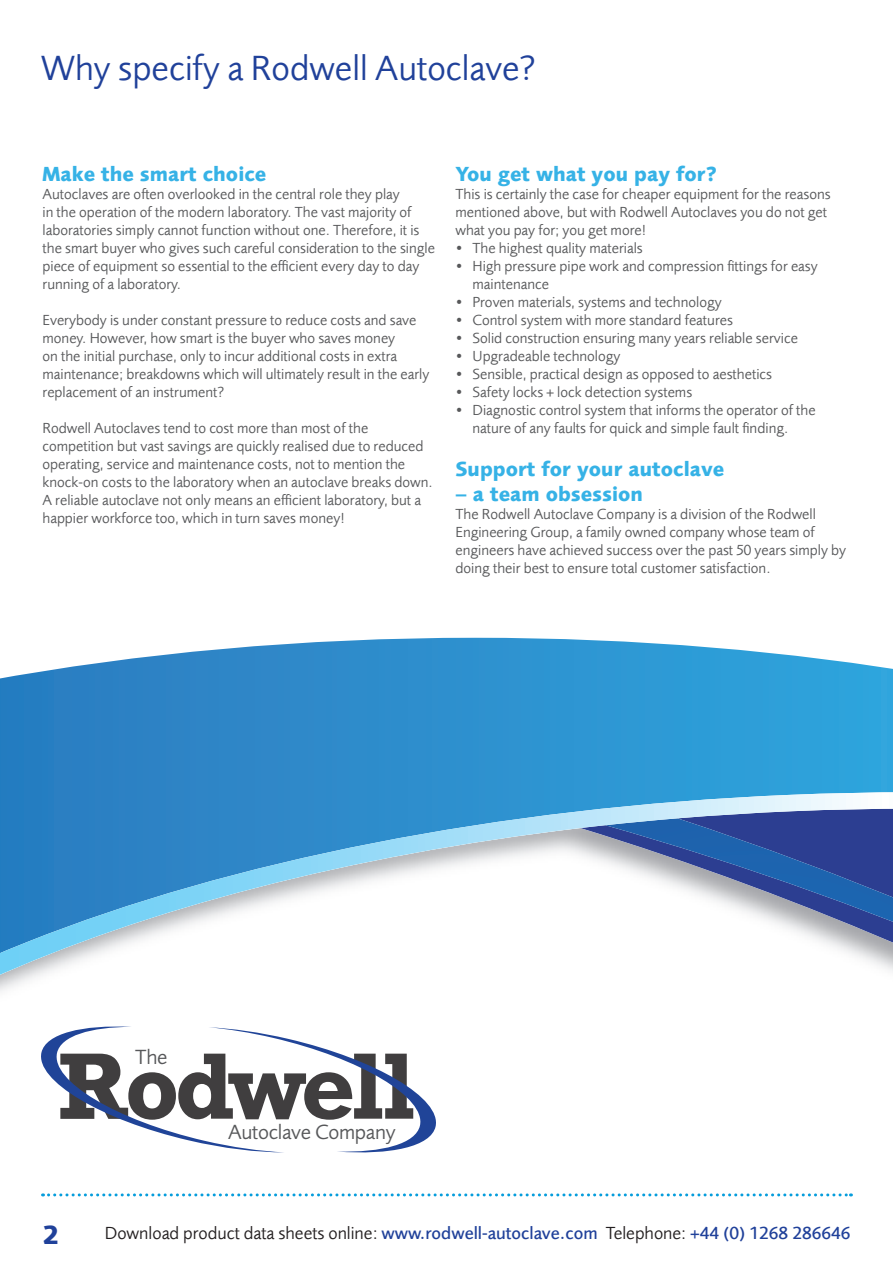
<style>
.page{position:relative;width:893px;height:1263px;background:#fff}
.page>*{position:absolute;margin:0;border:0;box-sizing:border-box;transform-origin:0 0}
.t1{font:36px "Foundry Sans W08";color:#20419a}
.t2{font:700 27px "Foundry Sans W08";color:#20419a}
.t3{font:21.3px "Foundry Sans W08";letter-spacing:-.015em;color:#57585a}
.t4{font:700 21px "Foundry Sans W08";color:#36b2e6}
.t5{font:18px "Foundry Sans W08";color:#231f20}
.t6{font:15px/18px "Foundry Sans W08";color:#57585a}
.s1{font-weight:500;color:#20419a}
</style>
<div class="page">
<svg style="left:0;top:638px;width:893px;height:154px;background:#3d98d2"></svg>
<svg style="left:0;top:792px;width:893px;height:200px"></svg>
<svg style="left:43px;top:1193px;width:808px;height:3px"></svg>
<svg style="left:41px;top:1026px;width:395px;height:126px"></svg>
<h1 class="t1" style="left:41px;top:43px;width:497px">Why specify a Rodwell Autoclave?</h1>
<h3 class="t4" style="left:43px;top:157px;width:225px">Make the smart choice</h3>
<p class="t6" style="left:43px;top:184px;width:394px">Autoclaves are often overlooked in the central role they play<br>in the operation of the modern laboratory. The vast majority of laboratories simply cannot function without one. Therefore, it is the smart buyer who gives such careful consideration to the single piece of equipment so essential to the efficient every day to day running of a laboratory.</p>
<p class="t6" style="left:43px;top:310px;width:388px">Everybody is under constant pressure to reduce costs and save money. However, how smart is the buyer who saves money<br>on the initial purchase, only to incur additional costs in extra maintenance; breakdowns which will ultimately result in the early replacement of an instrument?</p>
<p class="t6" style="left:43px;top:418px;width:392px">Rodwell Autoclaves tend to cost more than most of the competition but vast savings are quickly realised due to reduced operating, service and maintenance costs, not to mention the knock-on costs to the laboratory when an autoclave breaks down.<br>A reliable autoclave not only means an efficient laboratory, but a happier workforce too, which in turn saves money!</p>
<h3 class="t4" style="left:455px;top:157px;width:263px">You get what you pay for?</h3>
<p class="t6" style="left:455px;top:184px;width:377px">This is certainly the case for cheaper equipment for the reasons mentioned above, but with Rodwell Autoclaves you do not get what you pay for; you get more!</p>
<p class="t6" style="left:455px;top:238px;width:189px">• The highest quality materials</p>
<p class="t6" style="left:472px;top:256px;width:347px;text-indent:-17px">• High pressure pipe work and compression fittings for easy maintenance</p>
<p class="t6" style="left:455px;top:292px;width:268px">• Proven materials, systems and technology</p>
<p class="t6" style="left:455px;top:310px;width:279px">• Control system with more standard features</p>
<p class="t6" style="left:455px;top:328px;width:344px">• Solid construction ensuring many years reliable service</p>
<p class="t6" style="left:455px;top:346px;width:166px">• Upgradeable technology</p>
<p class="t6" style="left:455px;top:364px;width:318px">• Sensible, practical design as opposed to aesthetics</p>
<p class="t6" style="left:455px;top:382px;width:238px">• Safety locks + lock detection systems</p>
<p class="t6" style="left:472px;top:400px;width:345px;text-indent:-17px">• Diagnostic control system that informs the operator of the nature of any faults for quick and simple fault finding.</p>
<h3 class="t4" style="left:455px;top:453px;width:270px">Support for your autoclave</h3>
<h3 class="t4" style="left:455px;top:478px;width:189px">– a team obsession</h3>
<p class="t6" style="left:455px;top:504px;width:392px">The Rodwell Autoclave Company is a division of the Rodwell Engineering Group, a family owned company whose team of engineers have achieved success over the past 50 years simply by doing their best to ensure total customer satisfaction.</p>
<h3 class="t3" style="left:135px;top:1042px;width:34px">The</h3>
<h3 class="t3" style="left:228px;top:1117px;width:169px">Autoclave Company</h3>
<h2 class="t2" style="left:43px;top:1214px;width:18px">2</h2>
<p class="t5" style="left:105px;top:1220px;width:747px">Download product data sheets online: <span class="s1">www.rodwell-autoclave.com</span> Telephone: <span class="s1">+44 (0) 1268 286646</span></p>
</div>
